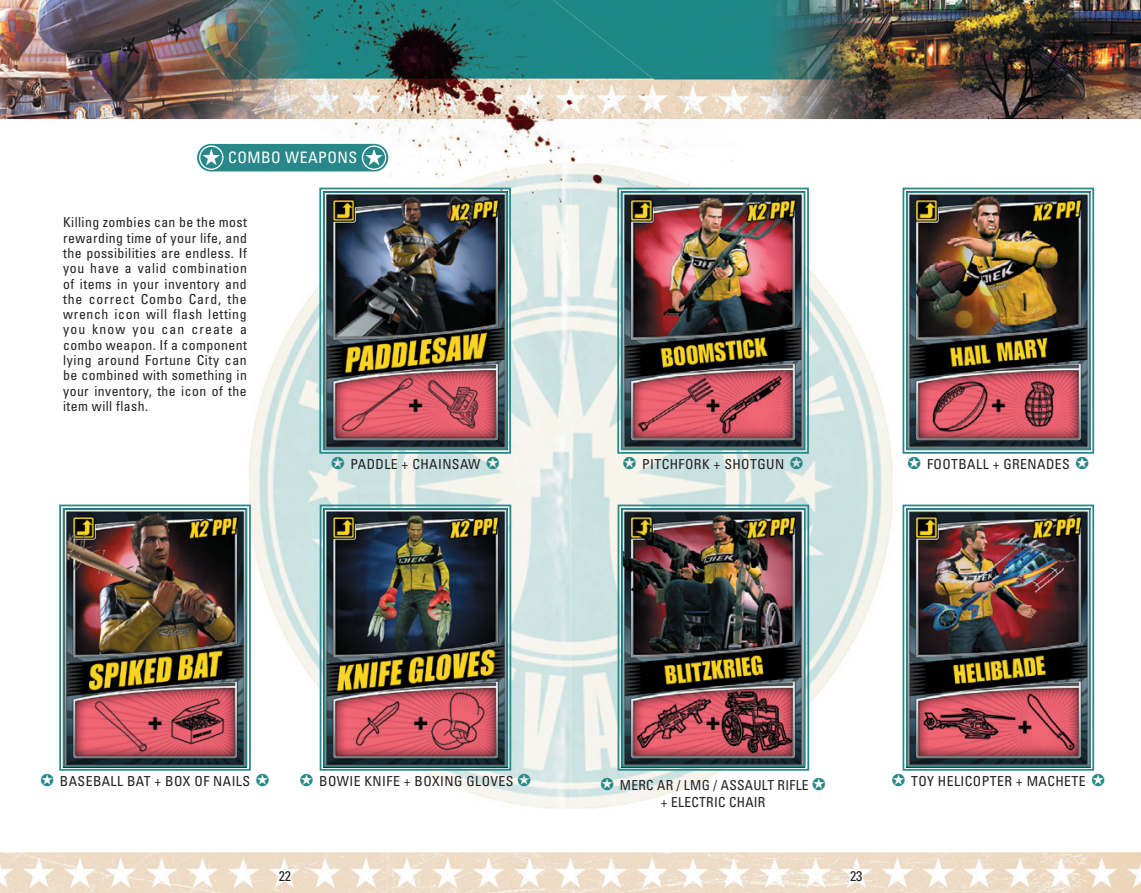
<style>
.page{position:relative;width:1141px;height:893px;background:#fff}
.page>*{position:absolute;margin:0;border:0;box-sizing:border-box;transform-origin:0 0}
.t1{font:condensed 15.75px "Univers";letter-spacing:.03em;color:#fff}
.t2{font:condensed 14px "Univers";color:#231f20}
.t3{font:condensed 13.83px/15.2px "Univers";letter-spacing:.03em;color:#231f20;text-align:justify}
.s1{color:#288788}
</style>
<div class="page">
<img style="left:234px;top:171px;width:224px;height:617px">
<img style="left:458px;top:325px;width:56px;height:479px">
<img style="left:514px;top:325px;width:56px;height:484px">
<img style="left:0;top:853px;width:1141px;height:40px">
<img style="left:683px;top:271px;width:210px;height:517px">
<img style="left:627px;top:455px;width:56px;height:349px">
<img style="left:570px;top:340px;width:57px;height:469px">
<img style="left:0;top:0;width:1141px;height:119px">
<img style="left:310px;top:119px;width:362px;height:206px">
<img style="left:348px;top:149px;width:222px;height:176px">
<img style="left:570px;top:149px;width:162px;height:191px">
<img style="left:228px;top:0;width:476px;height:119px">
<div style="left:197px;top:144px;width:191px;height:27px;background:#288788;border-radius:14px"></div>
<svg style="left:203px;top:149px;width:17px;height:16px"></svg>
<div style="left:199px;top:145px;width:25px;height:25px;border:1px solid #fff;border-radius:50%"></div>
<svg style="left:365px;top:149px;width:18px;height:16px"></svg>
<div style="left:362px;top:145px;width:24px;height:25px;border:1px solid #fff;border-radius:50%"></div>
<img style="left:319px;top:187px;width:193px;height:268px">
<div style="left:323px;top:191px;width:184px;height:259px;border:2px solid #288788"></div>
<img style="left:616px;top:187px;width:194px;height:268px">
<div style="left:621px;top:191px;width:184px;height:259px;border:2px solid #288788"></div>
<img style="left:902px;top:187px;width:193px;height:267px">
<div style="left:906px;top:191px;width:185px;height:259px;border:2px solid #288788"></div>
<img style="left:902px;top:504px;width:193px;height:267px">
<div style="left:906px;top:508px;width:185px;height:259px;border:2px solid #288788"></div>
<img style="left:617px;top:504px;width:193px;height:267px">
<div style="left:621px;top:508px;width:185px;height:259px;border:2px solid #288788"></div>
<img style="left:319px;top:504px;width:193px;height:267px">
<div style="left:323px;top:508px;width:185px;height:259px;border:2px solid #288788"></div>
<img style="left:59px;top:504px;width:193px;height:267px">
<div style="left:63px;top:508px;width:184px;height:259px;border:2px solid #288788"></div>
<p class="t1" style="left:228px;top:148px;width:131px">COMBO WEAPONS</p>
<p class="t3" style="left:63px;top:215px;width:185px">Killing zombies can be the most rewarding time of your life, and the possibilities are endless. If you have a valid combination of items in your inventory and the correct Combo Card, the wrench icon will flash letting you know you can create a combo weapon. If a component lying around Fortune City can be combined with something in your inventory, the icon of the item will flash.</p>
<p class="t3" style="left:331px;top:456px;width:170px"><span class="s1">✪</span> PADDLE + CHAINSAW <span class="s1">✪</span></p>
<p class="t3" style="left:623px;top:456px;width:182px"><span class="s1">✪</span> PITCHFORK + SHOTGUN <span class="s1">✪</span></p>
<p class="t3" style="left:908px;top:456px;width:183px"><span class="s1">✪</span> FOOTBALL + GRENADES <span class="s1">✪</span></p>
<p class="t3" style="left:41px;top:773px;width:230px"><span class="s1">✪</span> BASEBALL BAT + BOX OF NAILS <span class="s1">✪</span></p>
<p class="t3" style="left:300px;top:773px;width:233px"><span class="s1">✪</span> BOWIE KNIFE + BOXING GLOVES <span class="s1">✪</span></p>
<p class="t3" style="left:600px;top:777px;width:227px"><span class="s1">✪</span> MERC AR / LMG / ASSAULT RIFLE <span class="s1">✪</span></p>
<p class="t3" style="left:892px;top:773px;width:215px"><span class="s1">✪</span> TOY HELICOPTER + MACHETE <span class="s1">✪</span></p>
<p class="t3" style="left:661px;top:795px;width:106px">+ ELECTRIC CHAIR</p>
<p class="t2" style="left:279px;top:867px;width:14px">22</p>
<p class="t2" style="left:850px;top:867px;width:14px">23</p>
</div>
